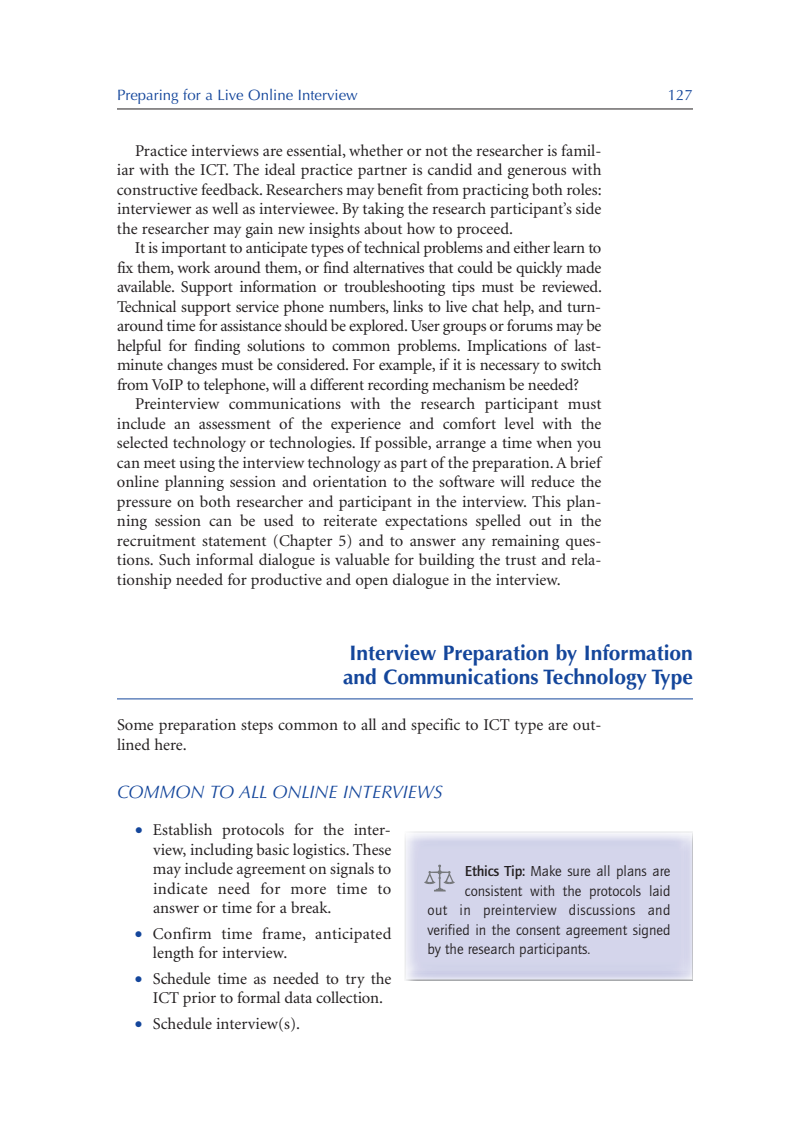
<style>
.page{position:relative;width:810px;height:1134px;background:#fff}
.page>*{position:absolute;margin:0;border:0;box-sizing:border-box;transform-origin:0 0}
.t1{font:700 21px/24px "Optima";color:#14469b;text-align:center}
.t2{font:italic 18px "Optima";color:#14469b}
.t3{font:16.5px/19.5px "Minion";color:#231f20}
.t4{font:16.5px "Minion";letter-spacing:-.02em;color:#231f20}
.t5{font:15px "Quay Sans EF";color:#231f20}
.t6{font:15px "Optima";color:#14469b}
.t7{font:15px "Quay Sans EF";letter-spacing:.02em;color:#231f20}
.s1{color:#14469b}
.s2{font-weight:500}
</style>
<div class="page">
<hr style="left:117px;top:699px;width:576px;height:1px;background:#14469b">
<hr style="left:117px;top:109px;width:576px;height:1px;background:#231f20">
<div style="left:405px;top:830px;width:288px;height:152px;background:linear-gradient(to right,#acadb0,#a5a7aa)"></div>
<img style="left:406px;top:832px;width:286px;height:147px">
<svg style="left:424px;top:865px;width:31px;height:27px"></svg>
<p class="t6" style="left:117px;top:89px;width:242px">Preparing for a Live Online Interview</p>
<p class="t6" style="left:668px;top:89px;width:27px">127</p>
<p class="t3" style="left:135px;top:142px;width:468px">Practice interviews are essential, whether or not the researcher is famil-</p>
<p class="t3" style="left:117px;top:162px;width:486px">iar with the ICT. The ideal practice partner is candid and generous with</p>
<p class="t3" style="left:117px;top:181px;width:486px">constructive feedback. Researchers may benefit from practicing both roles:</p>
<p class="t3" style="left:117px;top:201px;width:486px">interviewer as well as interviewee. By taking the research participant’s side</p>
<p class="t3" style="left:117px;top:220px;width:398px">the researcher may gain new insights about how to proceed.</p>
<p class="t4" style="left:135px;top:242px;width:468px">It is important to anticipate types of technical problems and either learn to</p>
<p class="t4" style="left:117px;top:261px;width:486px">fix them, work around them, or find alternatives that could be quickly made</p>
<p class="t4" style="left:117px;top:281px;width:486px">available. Support information or troubleshooting tips must be reviewed.</p>
<p class="t4" style="left:117px;top:300px;width:486px">Technical support service phone numbers, links to live chat help, and turn-</p>
<p class="t4" style="left:117px;top:320px;width:486px">around time for assistance should be explored. User groups or forums may be</p>
<p class="t4" style="left:117px;top:339px;width:486px">helpful for finding solutions to common problems. Implications of last-</p>
<p class="t4" style="left:117px;top:359px;width:486px">minute changes must be considered. For example, if it is necessary to switch</p>
<p class="t4" style="left:117px;top:378px;width:464px">from VoIP to telephone, will a different recording mechanism be needed?</p>
<p class="t3" style="left:135px;top:396px;width:468px">Preinterview communications with the research participant must</p>
<p class="t3" style="left:117px;top:415px;width:486px">include an assessment of the experience and comfort level with the</p>
<p class="t3" style="left:117px;top:435px;width:486px">selected technology or technologies. If possible, arrange a time when you</p>
<p class="t3" style="left:117px;top:454px;width:486px">can meet using the interview technology as part of the preparation.A brief</p>
<p class="t3" style="left:117px;top:474px;width:486px">online planning session and orientation to the software will reduce the</p>
<p class="t3" style="left:117px;top:493px;width:486px">pressure on both researcher and participant in the interview. This plan-</p>
<p class="t3" style="left:117px;top:513px;width:486px">ning session can be used to reiterate expectations spelled out in the</p>
<p class="t3" style="left:117px;top:532px;width:486px">recruitment statement (Chapter 5) and to answer any remaining ques-</p>
<p class="t3" style="left:117px;top:552px;width:486px">tions. Such informal dialogue is valuable for building the trust and rela-</p>
<p class="t3" style="left:117px;top:571px;width:445px">tionship needed for productive and open dialogue in the interview.</p>
<p class="t1" style="left:343px;top:643px;width:351px">Interview Preparation by Information and Communications Technology Type</p>
<p class="t3" style="left:117px;top:717px;width:486px">Some preparation steps common to all and specific to ICT type are out&shy;lined here.</p>
<p class="t2" style="left:117px;top:784px;width:327px">COMMON TO ALL ONLINE INTERVIEWS</p>
<p class="t3" style="left:153px;top:822px;width:240px;text-align:justify;text-indent:-18px"><span class="s1">•</span> Establish protocols for the inter&shy;view, including basic logistics. These may include agreement on signals to indicate need for more time to answer or time for a break.</p>
<p class="t3" style="left:153px;top:925px;width:240px;text-indent:-18px"><span class="s1">•</span> Confirm time frame, anticipated length for interview.</p>
<p class="t3" style="left:135px;top:970px;width:258px;text-align:center"><span class="s1">•</span> Schedule time as needed to try the<br>ICT prior to formal data collection.</p>
<p class="t3" style="left:135px;top:1015px;width:167px"><span class="s1">•</span> Schedule interview(s).</p>
<p class="t5" style="left:465px;top:865px;width:207px"><span class="s2">Ethics Tip:</span> Make sure all plans are</p>
<p class="t5" style="left:465px;top:885px;width:207px">consistent with the protocols laid</p>
<p class="t7" style="left:428px;top:904px;width:244px">out in preinterview discussions and</p>
<p class="t5" style="left:428px;top:924px;width:244px">verified in the consent agreement signed</p>
<p class="t5" style="left:428px;top:943px;width:164px">by the research participants.</p>
</div>
